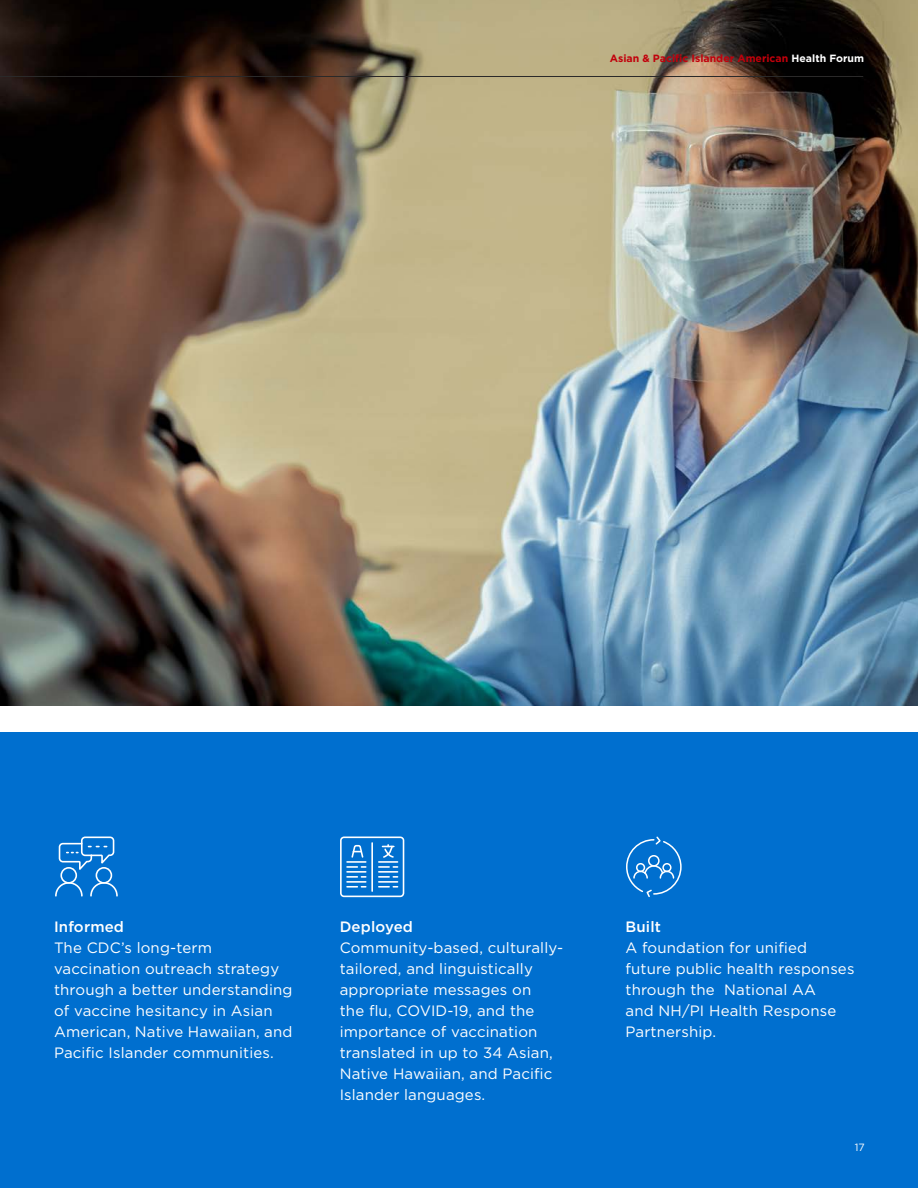
<style>
.page{position:relative;width:918px;height:1188px;background:#fff}
.page>*{position:absolute;margin:0;border:0;box-sizing:border-box;transform-origin:0 0}
.C_-_Copy__10_pt{font:15px/21px "Gotham";letter-spacing:.01em;color:#fff}
.D_-_Copy__10pt{font:500 15px "Gotham";letter-spacing:.01em;color:#fff}
.C_-_Copy__10_pt-2{font:500 15px "Gotham";letter-spacing:.01em;color:#fff}
.t1{font:700 10.5px "Gotham";color:#c2000b}
.t2{font:10.5px "Gotham";color:#fff}
.s1{color:#fff}
</style>
<div class="page">
<img style="left:0;top:0;width:918px;height:705px">
<div style="left:0;top:733px;width:918px;height:455px;background:#006fcf"></div>
<hr style="left:0;top:76px;width:863px;height:1px;background:#2a2929">
<svg style="left:55px;top:882px;width:28px;height:15px"></svg>
<div style="left:60px;top:867px;width:17px;height:17px;border:2px solid #fff;border-radius:50%"></div>
<svg style="left:90px;top:883px;width:28px;height:14px"></svg>
<div style="left:96px;top:867px;width:16px;height:17px;border:2px solid #fff;border-radius:50%"></div>
<svg style="left:58px;top:836px;width:57px;height:37px"></svg>
<div style="left:340px;top:837px;width:64px;height:60px;border:2px solid #fff;border-radius:3px"></div>
<hr style="left:371px;top:843px;width:2px;height:48px;background:#fff">
<svg style="left:347px;top:844px;width:19px;height:44px"></svg>
<svg style="left:379px;top:845px;width:19px;height:43px"></svg>
<svg style="left:626px;top:836px;width:56px;height:62px"></svg>
<p class="t1" style="left:610px;top:52px;width:256px">Asian &amp; Pacific Islander American <span class="s1">Health Forum</span></p>
<p class="D_-_Copy__10pt" style="left:54px;top:917px;width:72px">Informed</p>
<p class="C_-_Copy__10_pt" style="left:54px;top:937px;width:240px">The CDC’s long-term vaccination outreach strategy through a better understanding of vaccine hesitancy in Asian<br>American, Native Hawaiian, and<br>Pacific Islander communities.</p>
<p class="D_-_Copy__10pt" style="left:340px;top:917px;width:75px">Deployed</p>
<p class="C_-_Copy__10_pt" style="left:340px;top:937px;width:225px">Community-based, culturally&shy;tailored, and linguistically appropriate messages on<br>the flu, COVID-19, and the importance of vaccination translated in up to 34 Asian,<br>Native Hawaiian, and Pacific<br>Islander languages.</p>
<p class="C_-_Copy__10_pt-2" style="left:626px;top:917px;width:37px">Built</p>
<p class="C_-_Copy__10_pt" style="left:626px;top:937px;width:230px">A foundation for unified future public health responses through the National AA<br>and NH/PI Health Response<br>Partnership.</p>
<p class="t2" style="left:855px;top:1140px;width:12px">17</p>
</div>
